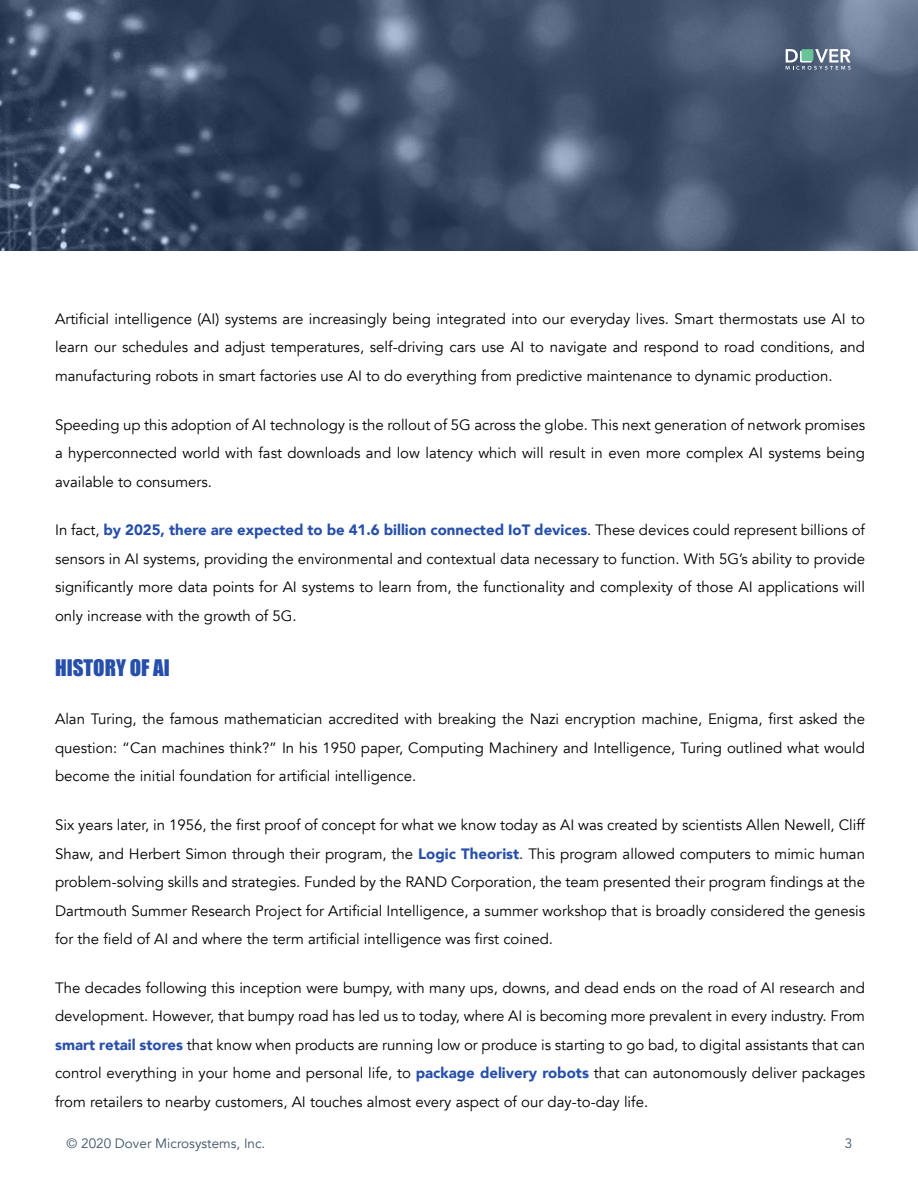
<style>
.page{position:relative;width:918px;height:1188px;background:#fff}
.page>*{position:absolute;margin:0;border:0;box-sizing:border-box;transform-origin:0 0}
.t1{font:21px "Impact";color:#264fab}
.t2{font:15px/28.5px "Avenir";color:#000;text-align:justify}
.t3{font:13.5px "Avenir";color:#3e5367}
.s1{font-weight:900;color:#264fab}
</style>
<div class="page">
<img style="left:0;top:0;width:918px;height:251px">
<svg style="left:786px;top:49px;width:65px;height:21px"></svg>
<svg style="left:800px;top:51px;width:12px;height:11px"></svg>
<div style="left:802px;top:49px;width:11px;height:12px;background:#68c396"></div>
<p class="t2" style="left:55px;top:305px;width:812px">Artificial intelligence (AI) systems are increasingly being integrated into our everyday lives. Smart thermostats use AI to learn our schedules and adjust temperatures, self-driving cars use AI to navigate and respond to road conditions, and manufacturing robots in smart factories use AI to do everything from predictive maintenance to dynamic production.</p>
<p class="t2" style="left:55px;top:410px;width:812px">Speeding up this adoption of AI technology is the rollout of 5G across the globe. This next generation of network promises a hyperconnected world with fast downloads and low latency which will result in even more complex AI systems being available to consumers.</p>
<p class="t2" style="left:55px;top:516px;width:812px">In fact, <span class="s1">by 2025, there are expected to be 41.6 billion connected IoT devices</span>. These devices could represent billions of sensors in AI systems, providing the environmental and contextual data necessary to function. With 5G’s ability to provide significantly more data points for AI systems to learn from, the functionality and complexity of those AI applications will only increase with the growth of 5G.</p>
<h1 class="t1" style="left:55px;top:651px;width:116px">HISTORY OF AI</h1>
<p class="t2" style="left:55px;top:705px;width:812px">Alan Turing, the famous mathematician accredited with breaking the Nazi encryption machine, Enigma, first asked the question: “Can machines think?” In his 1950 paper, Computing Machinery and Intelligence, Turing outlined what would become the initial foundation for artificial intelligence.</p>
<p class="t2" style="left:55px;top:811px;width:812px">Six years later, in 1956, the first proof of concept for what we know today as AI was created by scientists Allen Newell, Cliff Shaw, and Herbert Simon through their program, the <span class="s1">Logic Theorist</span>. This program allowed computers to mimic human problem-solving skills and strategies. Funded by the RAND Corporation, the team presented their program findings at the Dartmouth Summer Research Project for Artificial Intelligence, a summer workshop that is broadly considered the genesis for the field of AI and where the term artificial intelligence was first coined.</p>
<p class="t2" style="left:55px;top:974px;width:812px">The decades following this inception were bumpy, with many ups, downs, and dead ends on the road of AI research and development. However, that bumpy road has led us to today, where AI is becoming more prevalent in every industry. From <span class="s1">smart retail stores</span> that know when products are running low or produce is starting to go bad, to digital assistants that can control everything in your home and personal life, to <span class="s1">package delivery robots</span> that can autonomously deliver packages from retailers to nearby customers, AI touches almost every aspect of our day-to-day life.</p>
<p class="t3" style="left:67px;top:1135px;width:200px">© 2020 Dover Microsystems, Inc.</p>
<p class="t3" style="left:845px;top:1135px;width:9px">3</p>
</div>
